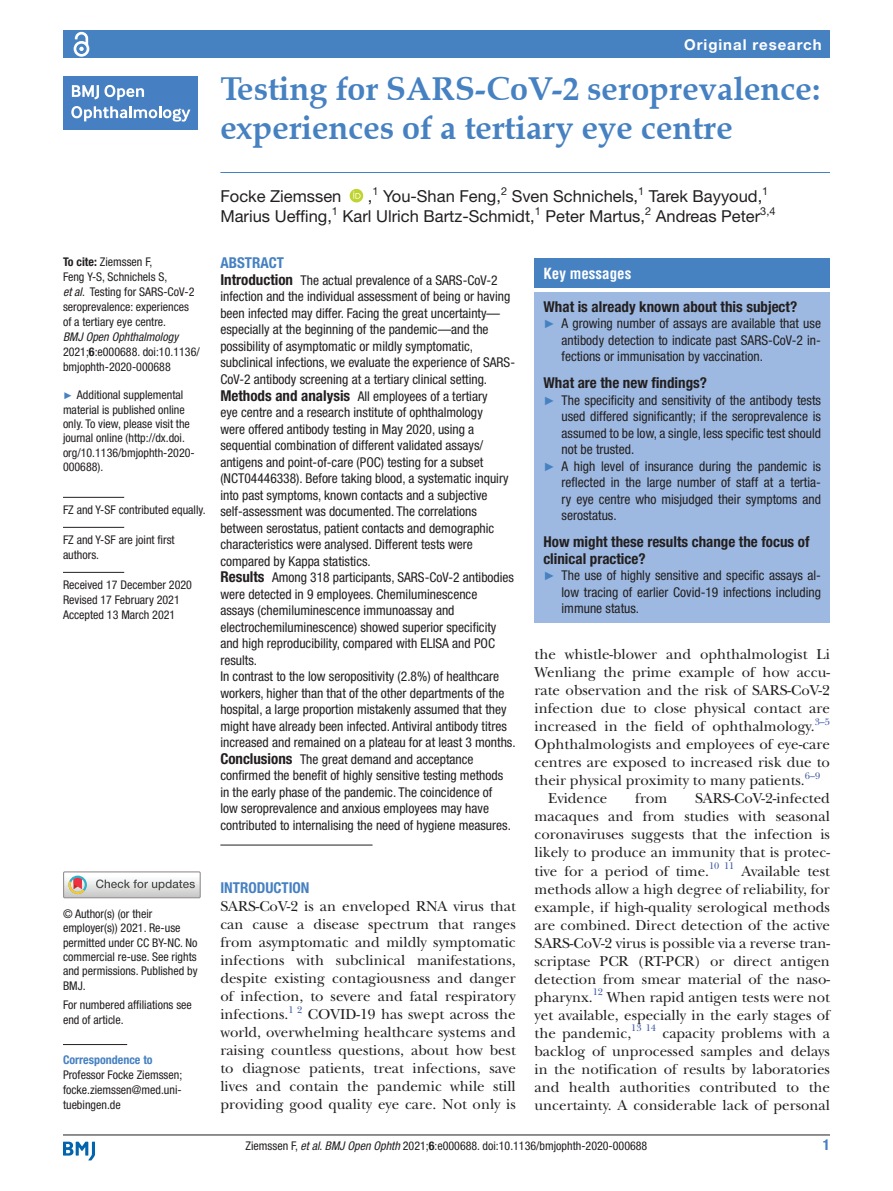
<style>
.page{position:relative;width:893px;height:1191px;background:#fff}
.page>*{position:absolute;margin:0;border:0;box-sizing:border-box;transform-origin:0 0}
.t1{font:700 33px/39px "Zapf Calligraphic 801 BT";color:#4681c2}
.t2{font:16.5px "Helvetica Neue LT Std";color:#231f20}
.t3{font:15px/18px "New Baskerville";color:#231f20;text-align:justify}
.t4{font:700 condensed 15px/16.5px "Helvetica Neue LT Std";color:#231f20}
.t5{font:700 condensed 15px "Helvetica Neue LT Std";color:#4681c2}
.t6{font:700 15px "Helvetica Neue LT Std";letter-spacing:.065em;color:#fff}
.t7{font:700 condensed 15px "Helvetica";color:#fff}
.t8{font:condensed 13.5px/16.5px "Helvetica Neue LT Std";color:#231f20;text-align:justify}
.t9{font:condensed 12px/15px "Helvetica Neue LT Std";color:#231f20}
.t10{font:700 condensed 12px "Helvetica Neue LT Std";color:#4681c2}
.t11{font:10.95px "Helvetica Neue LT Std";color:#231f20}
.t12{font:9.9px "New Baskerville";color:#3853a3}
.s1{font-weight:700}
.s2{font-style:italic}
.s3{font-family:"Arial";font-stretch:normal;font-size:9.75px;color:#4681c2}
.s4{font-weight:700;font-size:15px}
.s5{font-family:"Arial";font-stretch:normal;font-size:12px;color:#4681c2}
</style>
<div class="page">
<hr style="left:63px;top:1134px;width:767px;height:1px;background:#231f20">
<svg style="left:63px;top:1141px;width:32px;height:19px"></svg>
<div style="left:63px;top:31px;width:767px;height:27px;background:#4681c2"></div>
<svg style="left:73px;top:31px;width:17px;height:26px"></svg>
<hr style="left:220px;top:172px;width:610px;height:1px;background:#4681c2">
<svg style="left:350px;top:189px;width:13px;height:13px"></svg>
<hr style="left:63px;top:497px;width:61px;height:1px;background:#231f20">
<hr style="left:63px;top:527px;width:61px;height:1px;background:#231f20">
<hr style="left:63px;top:572px;width:61px;height:1px;background:#231f20">
<hr style="left:63px;top:1044px;width:64px;height:1px;background:#231f20">
<div style="left:63px;top:871px;width:138px;height:27px;border:1px solid #969090"></div>
<svg style="left:64px;top:872px;width:136px;height:25px"></svg>
<div style="left:63px;top:77px;width:135px;height:53px;background:#4780c2"></div>
<svg style="left:72px;top:85px;width:72px;height:15px"></svg>
<svg style="left:71px;top:106px;width:119px;height:16px"></svg>
<hr style="left:220px;top:844px;width:153px;height:1px;background:#231f20">
<div style="left:535px;top:258px;width:295px;height:30px;background:#4681c2"></div>
<div style="left:535px;top:292px;width:295px;height:330px;background:#9db9e1"></div>
<p class="t6" style="left:684px;top:35px;width:139px">Original research</p>
<h1 class="t1" style="left:220px;top:69px;width:602px">Testing for SARS-CoV-2 seroprevalence: experiences of a tertiary eye centre</h1>
<p class="t9" style="left:63px;top:254px;width:133px"><span class="s1">To cite:</span> Ziemssen F,<br>Feng Y-S, Schnichels S,<br><span class="s2">et al</span>. Testing for SARS-CoV-2 seroprevalence: experiences of a tertiary eye centre.</p>
<p class="t9" style="left:63px;top:329px;width:138px"><span class="s2">BMJ Open Ophthalmology<br></span>2021;<span class="s1">6</span>:e000688. doi:10.1136/ bmjophth-2020-000688</p>
<p class="t9" style="left:63px;top:388px;width:133px;line-height:14.4px"><span class="s3">►</span> Additional supplemental material is published online only. To view, please visit the journal online (http://dx.doi. org/10.1136/bmjophth-2020-<br>000688).</p>
<p class="t9" style="left:63px;top:502px;width:144px">FZ and Y-SF contributed equally.</p>
<p class="t9" style="left:63px;top:532px;width:113px">FZ and Y-SF are joint first authors.</p>
<p class="t9" style="left:63px;top:577px;width:130px">Received 17 December 2020<br>Revised 17 February 2021<br>Accepted 13 March 2021</p>
<p class="t9" style="left:63px;top:906px;width:136px;line-height:14.4px">© Author(s) (or their employer(s)) 2021. Re-use permitted under CC BY-NC. No commercial re-use. See rights and permissions. Published by<br>BMJ.</p>
<p class="t9" style="left:63px;top:997px;width:130px">For numbered affiliations see end of article.</p>
<p class="t10" style="left:63px;top:1053px;width:91px">Correspondence to</p>
<p class="t9" style="left:63px;top:1067px;width:121px;text-align:justify">Professor Focke Ziemssen; focke.ziemssen@med.uni&shy;tuebingen.de</p>
<p class="t11" style="left:372px;top:185px;width:8px">1</p>
<p class="t2" style="left:383px;top:187px;width:119px">You-Shan Feng,</p>
<p class="t11" style="left:501px;top:185px;width:8px">2</p>
<p class="t2" style="left:512px;top:187px;width:128px">Sven Schnichels,</p>
<p class="t11" style="left:638px;top:185px;width:8px">1</p>
<p class="t2" style="left:649px;top:187px;width:115px">Tarek Bayyoud,</p>
<p class="t11" style="left:762px;top:185px;width:8px">1</p>
<p class="t2" style="left:220px;top:187px;width:123px">Focke Ziemssen</p>
<p class="t2" style="left:368px;top:187px;width:6px">,</p>
<p class="t2" style="left:220px;top:206px;width:113px">Marius Ueffing,</p>
<p class="t11" style="left:332px;top:204px;width:8px">1</p>
<p class="t2" style="left:343px;top:206px;width:194px">Karl Ulrich Bartz-Schmidt,</p>
<p class="t11" style="left:535px;top:204px;width:8px">1</p>
<p class="t2" style="left:545px;top:206px;width:101px">Peter Martus,</p>
<p class="t11" style="left:645px;top:204px;width:8px">2</p>
<p class="t2" style="left:656px;top:206px;width:106px">Andreas Peter</p>
<p class="t11" style="left:760px;top:204px;width:17px">3,4</p>
<p class="t5" style="left:220px;top:254px;width:65px">ABSTRACT</p>
<p class="t8" style="left:220px;top:272px;width:297px;text-align:left"><span class="s4">Introduction</span> The actual prevalence of a SARS-CoV-2 infection and the individual assessment of being or having been infected may differ. Facing the great uncertainty— especially at the beginning of the pandemic—and the possibility of asymptomatic or mildly symptomatic, subclinical infections, we evaluate the experience of SARS-CoV-2 antibody screening at a tertiary clinical setting.<br><span class="s4">Methods and analysis</span> All employees of a tertiary<br>eye centre and a research institute of ophthalmology<br>were offered antibody testing in May 2020, using a sequential combination of different validated assays/ antigens and point-of-care (POC) testing for a subset (NCT04446338). Before taking blood, a systematic inquiry into past symptoms, known contacts and a subjective self-assessment was documented. The correlations between serostatus, patient contacts and demographic characteristics were analysed. Different tests were compared by Kappa statistics.<br><span class="s4">Results</span> Among 318 participants, SARS-CoV-2 antibodies were detected in 9 employees. Chemiluminescence<br>assays (chemiluminescence immunoassay and electrochemiluminescence) showed superior specificity and high reproducibility, compared with ELISA and POC results.<br>In contrast to the low seropositivity (2.8%) of healthcare workers, higher than that of the other departments of the hospital, a large proportion mistakenly assumed that they might have already been infected. Antiviral antibody titres increased and remained on a plateau for at least 3 months.<br><span class="s4">Conclusions</span> The great demand and acceptance confirmed the benefit of highly sensitive testing methods<br>in the early phase of the pandemic. The coincidence of<br>low seroprevalence and anxious employees may have contributed to internalising the need of hygiene measures.</p>
<p class="t5" style="left:220px;top:879px;width:91px">INTRODUCTION</p>
<p class="t3" style="left:220px;top:897px;width:297px">SARS-CoV-2 is an enveloped RNA virus that can cause a disease spectrum that ranges from asymptomatic and mildly symptomatic infections with subclinical manifestations, despite existing contagiousness and danger of infection, to severe and fatal respiratory infections.</p>
<p class="t12" style="left:288px;top:1003px;width:15px">1 2</p>
<p class="t3" style="left:220px;top:1005px;width:297px;text-indent:88px">COVID-19 has swept across the world, overwhelming healthcare systems and raising countless questions, about how best to diagnose patients, treat infections, save lives and contain the pandemic while still providing good quality eye care. Not only is</p>
<p class="t7" style="left:544px;top:264px;width:89px">Key messages</p>
<p class="t4" style="left:544px;top:298px;width:255px">What is already known about this subject?</p>
<p class="t8" style="left:562px;top:315px;width:261px;text-indent:-18px"><span class="s5">►</span> A growing number of assays are available that use antibody detection to indicate past SARS-CoV-2 in&shy;fections or immunisation by vaccination.</p>
<p class="t4" style="left:544px;top:374px;width:165px">What are the new findings?</p>
<p class="t8" style="left:544px;top:391px;width:279px"><span class="s5">►</span> The specificity and sensitivity of the antibody tests</p>
<p class="t8" style="left:562px;top:408px;width:261px">used differed significantly; if the seroprevalence is</p>
<p class="t8" style="left:562px;top:424px;width:261px">assumed to be low, a single, less specific test should</p>
<p class="t8" style="left:562px;top:441px;width:74px">not be trusted.</p>
<p class="t8" style="left:544px;top:457px;width:279px"><span class="s5">►</span> A high level of insurance during the pandemic is</p>
<p class="t8" style="left:562px;top:474px;width:261px">reflected in the large number of staff at a tertia-</p>
<p class="t8" style="left:562px;top:490px;width:261px">ry eye centre who misjudged their symptoms and</p>
<p class="t8" style="left:562px;top:507px;width:57px">serostatus.</p>
<p class="t4" style="left:544px;top:533px;width:267px">How might these results change the focus of clinical practice?</p>
<p class="t8" style="left:562px;top:567px;width:261px;text-indent:-18px"><span class="s5">►</span> The use of highly sensitive and specific assays al&shy;low tracing of earlier Covid-19 infections including immune status.</p>
<p class="t3" style="left:535px;top:645px;width:297px">the whistle-blower and ophthalmologist Li Wenliang the prime example of how accu&shy;rate observation and the risk of SARS-CoV-2 infection due to close physical contact are increased in the field of ophthalmology.<sup>3–5<br></sup>Ophthalmologists and employees of eye-care centres are exposed to increased risk due to their physical proximity to many patients.</p>
<p class="t12" style="left:805px;top:769px;width:17px">6–9</p>
<p class="t3" style="left:535px;top:789px;width:297px;text-indent:161px">SARS-CoV-2-infected macaques and from studies with seasonal coronaviruses suggests that the infection is likely to produce an immunity that is protec&shy;tive for a period of time.<sup>10</sup> <sup>11</sup></p>
<p class="t3" style="left:548px;top:789px;width:61px">Evidence</p>
<p class="t3" style="left:635px;top:789px;width:34px">from</p>
<p class="t3" style="left:535px;top:861px;width:297px;text-indent:207px">Available test methods allow a high degree of reliability, for example, if high-quality serological methods are combined. Direct detection of the active SARS-CoV-2 virus is possible via a reverse tran&shy;scriptase PCR (RT-PCR) or direct antigen detection from smear material of the naso&shy;pharynx.<sup>12</sup> When rapid antigen tests were not yet available, especially in the early stages of the pandemic,</p>
<p class="t12" style="left:631px;top:1021px;width:26px">13 14</p>
<p class="t3" style="left:535px;top:1023px;width:297px;text-indent:128px">capacity problems with a backlog of unprocessed samples and delays in the notification of results by laboratories and health authorities contributed to the uncertainty. A considerable lack of personal</p>
<p class="t9" style="left:246px;top:1137px;width:403px">Ziemssen F, <span class="s2">et al</span>. <span class="s2">BMJ Open Ophth</span> 2021;<span class="s1">6</span>:e000688. doi:10.1136/bmjophth-2020-000688</p>
<p class="t5" style="left:823px;top:1135px;width:9px">1</p>
</div>
